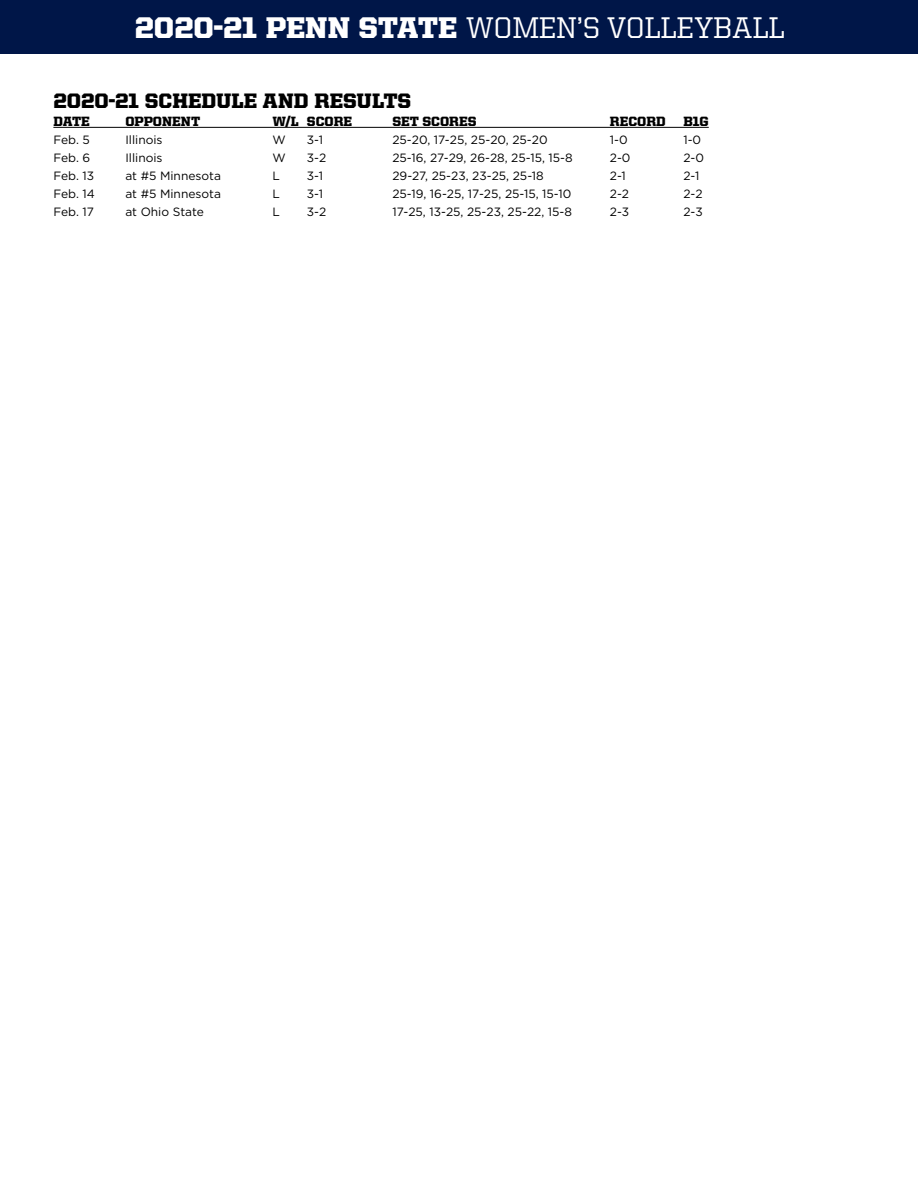
<style>
.page{position:relative;width:918px;height:1188px;background:#fff}
.page>*{position:absolute;margin:0;border:0;box-sizing:border-box;transform-origin:0 0}
.t1{font:500 30px "United Serif Reg";color:#fff}
.t2{font:900 21px "United Serif Reg";color:#000}
.t3{font:900 13.5px "United Serif Reg";color:#000}
.t4{font:12px "Gotham";color:#000}
.s1{font-weight:900}
</style>
<div class="page">
<div style="left:1px;top:0;width:917px;height:53px;background:#001648"></div>
<hr style="left:53px;top:127px;width:656px;height:1px;background:#000">
<h1 class="t1" style="left:135px;top:11px;width:651px"><span class="s1">2020-21 PENN STATE</span> WOMEN’S VOLLEYBALL</h1>
<h2 class="t2" style="left:53px;top:89px;width:359px">2020-21 SCHEDULE AND RESULTS</h2>
<p class="t3" style="left:53px;top:114px;width:38px">DATE</p>
<p class="t3" style="left:125px;top:114px;width:76px">OPPONENT</p>
<p class="t3" style="left:272px;top:114px;width:81px">W/L SCORE</p>
<p class="t3" style="left:392px;top:114px;width:86px">SET SCORES</p>
<p class="t3" style="left:610px;top:114px;width:57px">RECORD</p>
<p class="t3" style="left:683px;top:114px;width:27px">B1G</p>
<p class="t4" style="left:53px;top:132px;width:38px">Feb. 5</p>
<p class="t4" style="left:125px;top:132px;width:39px">Illinois</p>
<p class="t4" style="left:272px;top:132px;width:15px">W</p>
<p class="t4" style="left:307px;top:132px;width:18px">3-1</p>
<p class="t4" style="left:392px;top:132px;width:157px">25-20, 17-25, 25-20, 25-20</p>
<p class="t4" style="left:610px;top:132px;width:19px">1-0</p>
<p class="t4" style="left:683px;top:132px;width:19px">1-0</p>
<p class="t4" style="left:53px;top:150px;width:38px">Feb. 6</p>
<p class="t4" style="left:125px;top:150px;width:39px">Illinois</p>
<p class="t4" style="left:272px;top:150px;width:15px">W</p>
<p class="t4" style="left:307px;top:150px;width:21px">3-2</p>
<p class="t4" style="left:392px;top:150px;width:182px">25-16, 27-29, 26-28, 25-15, 15-8</p>
<p class="t4" style="left:610px;top:150px;width:22px">2-0</p>
<p class="t4" style="left:683px;top:150px;width:22px">2-0</p>
<p class="t4" style="left:53px;top:168px;width:42px">Feb. 13</p>
<p class="t4" style="left:125px;top:168px;width:97px">at #5 Minnesota</p>
<p class="t4" style="left:272px;top:168px;width:9px">L</p>
<p class="t4" style="left:307px;top:168px;width:18px">3-1</p>
<p class="t4" style="left:392px;top:168px;width:153px">29-27, 25-23, 23-25, 25-18</p>
<p class="t4" style="left:610px;top:168px;width:18px">2-1</p>
<p class="t4" style="left:683px;top:168px;width:18px">2-1</p>
<p class="t4" style="left:53px;top:186px;width:43px">Feb. 14</p>
<p class="t4" style="left:125px;top:186px;width:97px">at #5 Minnesota</p>
<p class="t4" style="left:272px;top:186px;width:9px">L</p>
<p class="t4" style="left:307px;top:186px;width:18px">3-1</p>
<p class="t4" style="left:392px;top:186px;width:180px">25-19, 16-25, 17-25, 25-15, 15-10</p>
<p class="t4" style="left:610px;top:186px;width:21px">2-2</p>
<p class="t4" style="left:683px;top:186px;width:21px">2-2</p>
<p class="t4" style="left:53px;top:204px;width:42px">Feb. 17</p>
<p class="t4" style="left:125px;top:204px;width:80px">at Ohio State</p>
<p class="t4" style="left:272px;top:204px;width:9px">L</p>
<p class="t4" style="left:307px;top:204px;width:21px">3-2</p>
<p class="t4" style="left:392px;top:204px;width:181px">17-25, 13-25, 25-23, 25-22, 15-8</p>
<p class="t4" style="left:610px;top:204px;width:21px">2-3</p>
<p class="t4" style="left:683px;top:204px;width:21px">2-3</p>
</div>
